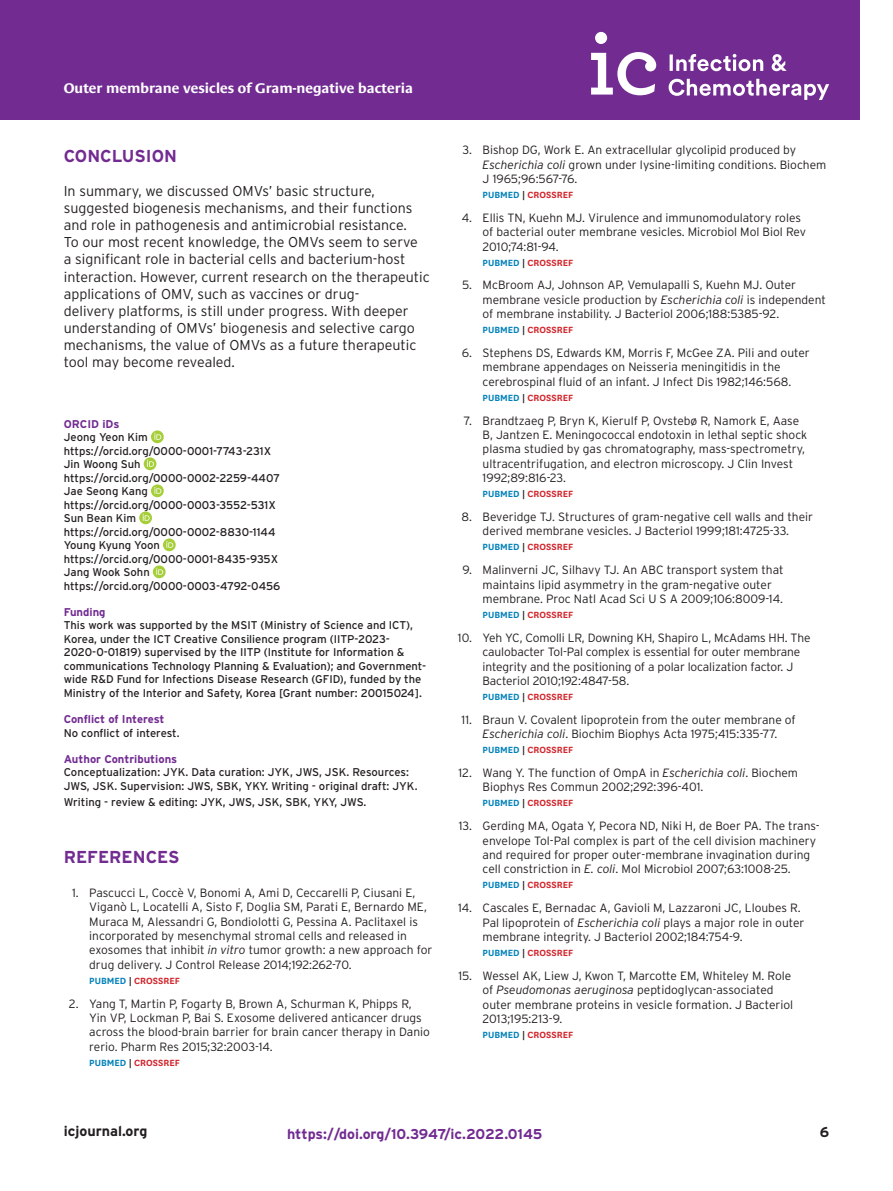
<style>
.page{position:relative;width:893px;height:1191px;background:#fff}
.page>*{position:absolute;margin:0;border:0;box-sizing:border-box;transform-origin:0 0}
.body_title1{font:700 17.25px "Interstate";color:#722b91}
.body_p_first{font:300 14.25px/17.1px "Interstate";color:#231f20}
.t1{font:700 14.25px "Le Monde Sans Std";color:#fff}
.t2{font:700 14.25px "Interstate";letter-spacing:-.01em;color:#722b91}
.t3{font:700 14.25px "Interstate";color:#231f20}
.ref{font:300 12px/14.4px "Interstate";color:#231f20}
.conflict_p{font:11.25px/13.5px "Interstate";color:#231f20}
.orcid_url_p{font:11.25px "Interstate";color:#231f20}
.orcid_name_p{font:11.25px "Interstate";color:#231f20}
.conflict_title{font:700 11.25px "Interstate";color:#722b91}
.orcid_title{font:700 11.25px "Interstate";color:#722b91}
.ref-pubid{font:600 10.5px "National";color:#d1232a}
.s1{font-style:italic}
.s2{color:#0080b9}
.s3{color:#231f20}
</style>
<div class="page">
<div style="left:0;top:0;width:860px;height:120px;background:#722b91"></div>
<svg style="left:591px;top:32px;width:65px;height:63px"></svg>
<svg style="left:669px;top:79px;width:160px;height:21px"></svg>
<svg style="left:670px;top:54px;width:117px;height:17px"></svg>
<svg style="left:151px;top:430px;width:13px;height:13px"></svg>
<svg style="left:154px;top:433px;width:7px;height:7px"></svg>
<div style="left:144px;top:457px;width:12px;height:13px;background:#a6ce39;border-radius:50%"></div>
<svg style="left:147px;top:460px;width:7px;height:7px"></svg>
<svg style="left:151px;top:484px;width:13px;height:13px"></svg>
<svg style="left:154px;top:487px;width:7px;height:7px"></svg>
<svg style="left:139px;top:511px;width:13px;height:13px"></svg>
<svg style="left:143px;top:514px;width:7px;height:7px"></svg>
<svg style="left:163px;top:538px;width:13px;height:13px"></svg>
<svg style="left:166px;top:541px;width:7px;height:7px"></svg>
<svg style="left:153px;top:565px;width:13px;height:13px"></svg>
<svg style="left:156px;top:568px;width:7px;height:7px"></svg>
<p class="t1" style="left:64px;top:80px;width:351px">Outer membrane vesicles of Gram-negative bacteria</p>
<p class="body_title1" style="left:64px;top:146px;width:115px">CONCLUSION</p>
<p class="body_p_first" style="left:64px;top:182px;width:368px">In summary, we discussed OMVs’ basic structure, suggested biogenesis mechanisms, and their functions and role in pathogenesis and antimicrobial resistance.<br>To our most recent knowledge, the OMVs seem to serve<br>a significant role in bacterial cells and bacterium-host interaction. However, current research on the therapeutic applications of OMV, such as vaccines or drug-<br>delivery platforms, is still under progress. With deeper understanding of OMVs’ biogenesis and selective cargo mechanisms, the value of OMVs as a future therapeutic tool may become revealed.</p>
<p class="orcid_title" style="left:64px;top:417px;width:57px">ORCID iDs</p>
<p class="orcid_name_p" style="left:64px;top:431px;width:86px">Jeong Yeon Kim</p>
<p class="orcid_url_p" style="left:64px;top:444px;width:209px">https://orcid.org/0000-0001-7743-231X</p>
<p class="orcid_name_p" style="left:64px;top:458px;width:78px">Jin Woong Suh</p>
<p class="orcid_url_p" style="left:64px;top:471px;width:218px">https://orcid.org/0000-0002-2259-4407</p>
<p class="orcid_name_p" style="left:64px;top:485px;width:86px">Jae Seong Kang</p>
<p class="orcid_url_p" style="left:64px;top:498px;width:214px">https://orcid.org/0000-0003-3552-531X</p>
<p class="orcid_name_p" style="left:64px;top:512px;width:74px">Sun Bean Kim</p>
<p class="orcid_url_p" style="left:64px;top:525px;width:213px">https://orcid.org/0000-0002-8830-1144</p>
<p class="orcid_name_p" style="left:64px;top:539px;width:98px">Young Kyung Yoon</p>
<p class="orcid_url_p" style="left:64px;top:552px;width:216px">https://orcid.org/0000-0001-8435-935X</p>
<p class="orcid_name_p" style="left:64px;top:566px;width:88px">Jang Wook Sohn</p>
<p class="orcid_url_p" style="left:64px;top:579px;width:218px">https://orcid.org/0000-0003-4792-0456</p>
<p class="conflict_title" style="left:64px;top:605px;width:43px">Funding</p>
<p class="conflict_p" style="left:64px;top:618px;width:364px">This work was supported by the MSIT (Ministry of Science and ICT), Korea, under the ICT Creative Consilience program (IITP-2023- 2020-0-01819) supervised by the IITP (Institute for Information &amp; communications Technology Planning &amp; Evaluation); and Government&shy;wide R&amp;D Fund for Infections Disease Research (GFID), funded by the Ministry of the Interior and Safety, Korea [Grant number: 20015024].</p>
<p class="conflict_title" style="left:64px;top:713px;width:102px">Conflict of Interest</p>
<p class="conflict_p" style="left:64px;top:726px;width:117px">No conflict of interest.</p>
<p class="conflict_title" style="left:64px;top:752px;width:115px">Author Contributions</p>
<p class="conflict_p" style="left:64px;top:765px;width:355px">Conceptualization: JYK. Data curation: JYK, JWS, JSK. Resources:<br>JWS, JSK. Supervision: JWS, SBK, YKY. Writing - original draft: JYK.</p>
<p class="conflict_p" style="left:64px;top:795px;width:304px">Writing - review &amp; editing: JYK, JWS, JSK, SBK, YKY, JWS.</p>
<p class="body_title1" style="left:64px;top:847px;width:117px">REFERENCES</p>
<p class="ref" style="left:89px;top:885px;width:345px;text-indent:-17px">1. Pascucci L, Coccè V, Bonomi A, Ami D, Ceccarelli P, Ciusani E, Viganò L, Locatelli A, Sisto F, Doglia SM, Parati E, Bernardo ME, Muraca M, Alessandri G, Bondiolotti G, Pessina A. Paclitaxel is incorporated by mesenchymal stromal cells and released in exosomes that inhibit <span class="s1">in vitro</span> tumor growth: a new approach for drug delivery. J Control Release 2014;192:262-70.</p>
<p class="ref-pubid" style="left:89px;top:973px;width:92px"><span class="s2">PUBMED</span> <span class="s3">|</span> CROSSREF</p>
<p class="ref" style="left:89px;top:996px;width:342px;text-indent:-20px">2. Yang T, Martin P, Fogarty B, Brown A, Schurman K, Phipps R, Yin VP, Lockman P, Bai S. Exosome delivered anticancer drugs across the blood-brain barrier for brain cancer therapy in Danio rerio. Pharm Res 2015;32:2003-14.</p>
<p class="ref-pubid" style="left:89px;top:1055px;width:92px"><span class="s2">PUBMED</span> <span class="s3">|</span> CROSSREF</p>
<p class="ref" style="left:483px;top:143px;width:345px;text-indent:-20px">3. Bishop DG, Work E. An extracellular glycolipid produced by<br><span class="s1">Escherichia coli</span> grown under lysine-limiting conditions. Biochem<br>J 1965;96:567-76.</p>
<p class="ref-pubid" style="left:483px;top:187px;width:92px"><span class="s2">PUBMED</span> <span class="s3">|</span> CROSSREF</p>
<p class="ref" style="left:483px;top:210px;width:325px;text-indent:-21px">4. Ellis TN, Kuehn MJ. Virulence and immunomodulatory roles of bacterial outer membrane vesicles. Microbiol Mol Biol Rev<br>2010;74:81-94.</p>
<p class="ref-pubid" style="left:483px;top:255px;width:92px"><span class="s2">PUBMED</span> <span class="s3">|</span> CROSSREF</p>
<p class="ref" style="left:483px;top:278px;width:345px;text-indent:-21px">5. McBroom AJ, Johnson AP, Vemulapalli S, Kuehn MJ. Outer membrane vesicle production by <span class="s1">Escherichia coli</span> is independent of membrane instability. J Bacteriol 2006;188:5385-92.</p>
<p class="ref-pubid" style="left:483px;top:323px;width:92px"><span class="s2">PUBMED</span> <span class="s3">|</span> CROSSREF</p>
<p class="ref" style="left:483px;top:345px;width:329px;text-indent:-21px">6. Stephens DS, Edwards KM, Morris F, McGee ZA. Pili and outer membrane appendages on Neisseria meningitidis in the cerebrospinal fluid of an infant. J Infect Dis 1982;146:568.</p>
<p class="ref-pubid" style="left:483px;top:390px;width:92px"><span class="s2">PUBMED</span> <span class="s3">|</span> CROSSREF</p>
<p class="ref" style="left:483px;top:413px;width:326px;text-indent:-19px">7. Brandtzaeg P, Bryn K, Kierulf P, Ovstebø R, Namork E, Aase B, Jantzen E. Meningococcal endotoxin in lethal septic shock plasma studied by gas chromatography, mass-spectrometry, ultracentrifugation, and electron microscopy. J Clin Invest 1992;89:816-23.</p>
<p class="ref-pubid" style="left:483px;top:487px;width:92px"><span class="s2">PUBMED</span> <span class="s3">|</span> CROSSREF</p>
<p class="ref" style="left:461px;top:509px;width:353px;text-align:center">8. Beveridge TJ. Structures of gram-negative cell walls and their derived membrane vesicles. J Bacteriol 1999;181:4725-33.</p>
<p class="ref-pubid" style="left:483px;top:540px;width:92px"><span class="s2">PUBMED</span> <span class="s3">|</span> CROSSREF</p>
<p class="ref" style="left:483px;top:563px;width:303px;text-indent:-20px">9. Malinverni JC, Silhavy TJ. An ABC transport system that maintains lipid asymmetry in the gram-negative outer membrane. Proc Natl Acad Sci U S A 2009;106:8009-14.</p>
<p class="ref-pubid" style="left:483px;top:607px;width:92px"><span class="s2">PUBMED</span> <span class="s3">|</span> CROSSREF</p>
<p class="ref" style="left:483px;top:630px;width:329px;text-indent:-25px">10. Yeh YC, Comolli LR, Downing KH, Shapiro L, McAdams HH. The caulobacter Tol-Pal complex is essential for outer membrane integrity and the positioning of a polar localization factor. J Bacteriol 2010;192:4847-58.</p>
<p class="ref-pubid" style="left:483px;top:689px;width:92px"><span class="s2">PUBMED</span> <span class="s3">|</span> CROSSREF</p>
<p class="ref" style="left:462px;top:712px;width:336px;text-align:center">11. Braun V. Covalent lipoprotein from the outer membrane of<br><span class="s1">Escherichia coli</span>. Biochim Biophys Acta 1975;415:335-77.</p>
<p class="ref-pubid" style="left:483px;top:743px;width:92px"><span class="s2">PUBMED</span> <span class="s3">|</span> CROSSREF</p>
<p class="ref" style="left:483px;top:765px;width:317px;text-indent:-24px">12. Wang Y. The function of OmpA in <span class="s1">Escherichia coli</span>. Biochem<br>Biophys Res Commun 2002;292:396-401.</p>
<p class="ref-pubid" style="left:483px;top:796px;width:92px"><span class="s2">PUBMED</span> <span class="s3">|</span> CROSSREF</p>
<p class="ref" style="left:483px;top:818px;width:339px;text-indent:-24px">13. Gerding MA, Ogata Y, Pecora ND, Niki H, de Boer PA. The trans&shy;envelope Tol-Pal complex is part of the cell division machinery and required for proper outer-membrane invagination during cell constriction in <span class="s1">E. coli</span>. Mol Microbiol 2007;63:1008-25.</p>
<p class="ref-pubid" style="left:483px;top:878px;width:92px"><span class="s2">PUBMED</span> <span class="s3">|</span> CROSSREF</p>
<p class="ref" style="left:483px;top:900px;width:323px;text-indent:-25px">14. Cascales E, Bernadac A, Gavioli M, Lazzaroni JC, Lloubes R.<br>Pal lipoprotein of <span class="s1">Escherichia coli</span> plays a major role in outer membrane integrity. J Bacteriol 2002;184:754-9.</p>
<p class="ref-pubid" style="left:483px;top:945px;width:92px"><span class="s2">PUBMED</span> <span class="s3">|</span> CROSSREF</p>
<p class="ref" style="left:483px;top:968px;width:312px;text-indent:-24px">15. Wessel AK, Liew J, Kwon T, Marcotte EM, Whiteley M. Role of <span class="s1">Pseudomonas aeruginosa</span> peptidoglycan-associated outer membrane proteins in vesicle formation. J Bacteriol 2013;195:213-9.</p>
<p class="ref-pubid" style="left:483px;top:1027px;width:92px"><span class="s2">PUBMED</span> <span class="s3">|</span> CROSSREF</p>
<p class="t3" style="left:64px;top:1123px;width:85px">icjournal.org</p>
<p class="t3" style="left:820px;top:1124px;width:11px">6</p>
<p class="t2" style="left:287px;top:1125px;width:257px">https://doi.org/10.3947/ic.2022.0145</p>
</div>
